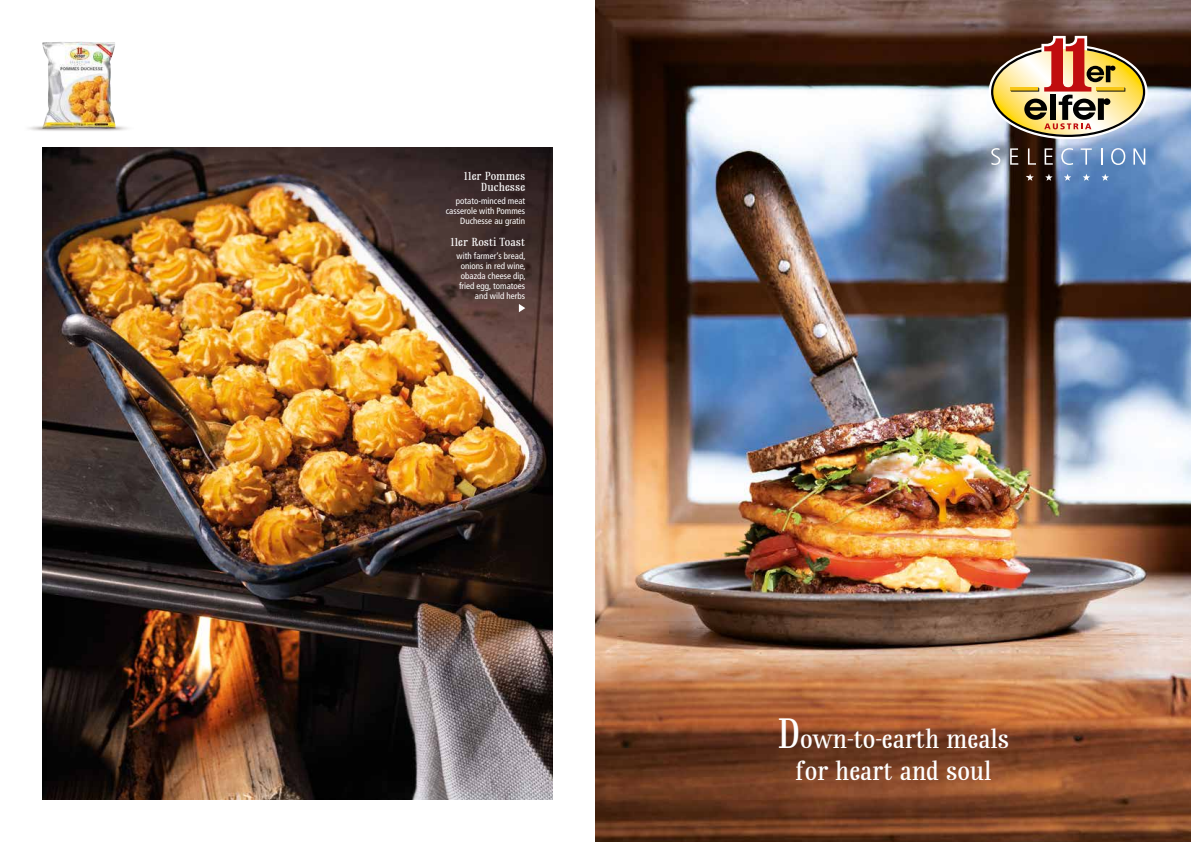
<style>
.page{position:relative;width:1191px;height:842px;background:#fff}
.page>*{position:absolute;margin:0;border:0;box-sizing:border-box;transform-origin:0 0}
.t1{font:25px/32px "Rainbow Mansion";letter-spacing:-.01em;color:#fff;text-align:center}
.t2{font:11px/11px "Rainbow Mansion";color:#fff;text-align:right}
.t3{font:condensed 9px/10px "Frutiger LT Pro";color:#fff;text-align:right}
.s1{font-size:40px}
</style>
<div class="page">
<img style="left:42px;top:42px;width:73px;height:72px">
<img style="left:28px;top:114px;width:100px;height:17px">
<img style="left:43px;top:147px;width:510px;height:652px">
<svg style="left:519px;top:304px;width:6px;height:8px"></svg>
<img style="left:595px;top:0;width:596px;height:842px">
<svg style="left:988px;top:36px;width:159px;height:103px;background:#ab8e68"></svg>
<svg style="left:991px;top:148px;width:9px;height:17px"></svg>
<svg style="left:1010px;top:148px;width:8px;height:17px"></svg>
<svg style="left:1028px;top:148px;width:8px;height:17px"></svg>
<svg style="left:1044px;top:148px;width:8px;height:17px"></svg>
<svg style="left:1061px;top:148px;width:12px;height:17px"></svg>
<svg style="left:1080px;top:148px;width:11px;height:17px"></svg>
<svg style="left:1101px;top:148px;width:1px;height:17px"></svg>
<svg style="left:1111px;top:148px;width:14px;height:17px"></svg>
<svg style="left:1133px;top:148px;width:12px;height:17px"></svg>
<svg style="left:1026px;top:174px;width:7px;height:7px"></svg>
<svg style="left:1045px;top:174px;width:7px;height:7px"></svg>
<svg style="left:1064px;top:174px;width:7px;height:7px"></svg>
<svg style="left:1082px;top:174px;width:8px;height:7px"></svg>
<svg style="left:1101px;top:174px;width:8px;height:7px"></svg>
<p class="t2" style="left:464px;top:170px;width:63px">11er Pommes<br>Duchesse</p>
<p class="t3" style="left:446px;top:196px;width:81px">potato-minced meat casserole with Pommes<br>Duchesse au gratin</p>
<p class="t2" style="left:450px;top:236px;width:76px">11er Rosti Toast</p>
<p class="t3" style="left:456px;top:251px;width:71px">with farmer‘s bread, onions in red wine, obazda cheese dip, fried egg, tomatoes and wild herbs</p>
<h1 class="t1" style="left:777px;top:723px;width:233px"><span class="s1">D</span>own-to-earth meals for heart and soul</h1>
</div>
